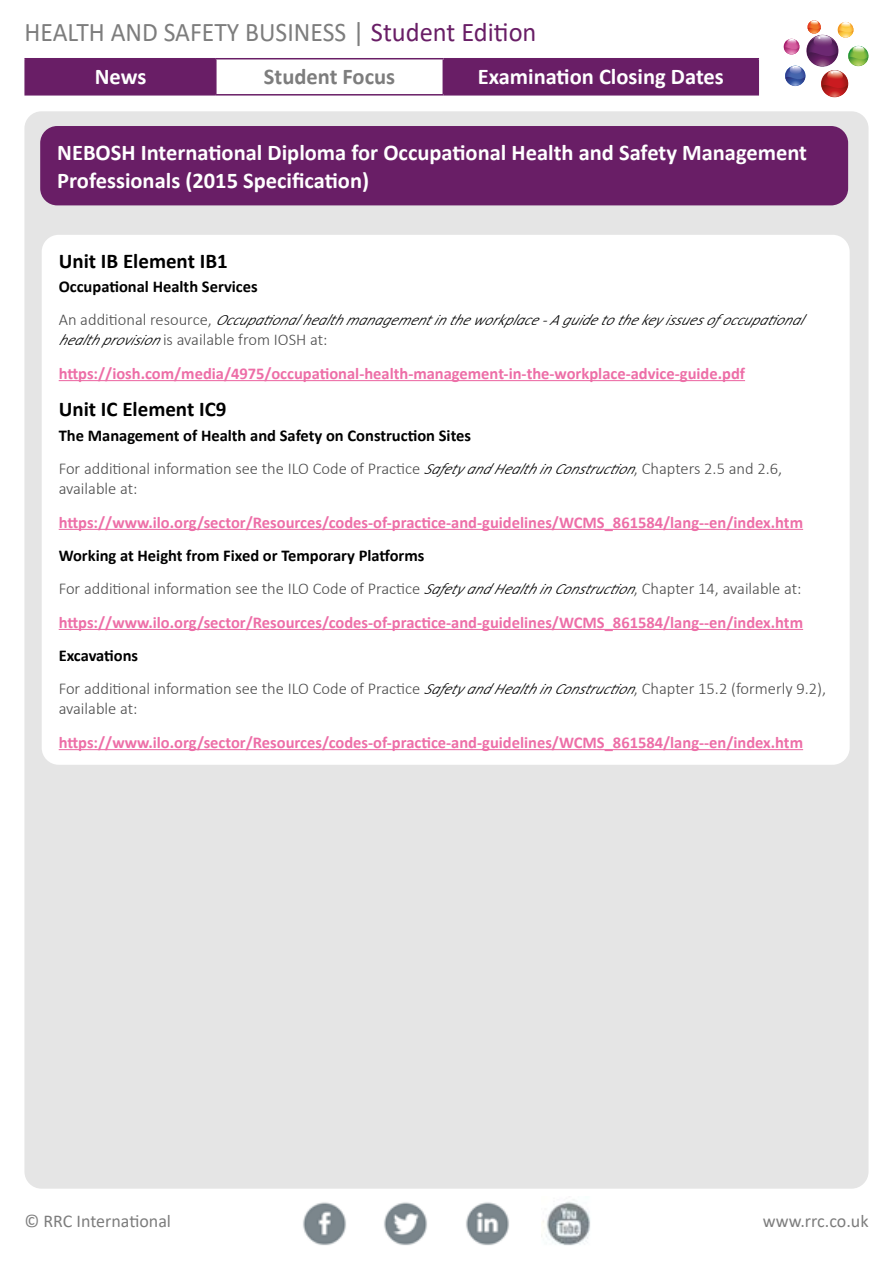
<style>
.page{position:relative;width:893px;height:1263px;background:#fff}
.page>*{position:absolute;margin:0;border:0;box-sizing:border-box;transform-origin:0 0}
.t1{font:27px "Calibri";color:#7d7d7d;scale:.95 1}
.t2{font:700 22.5px/28.5px "Calibri";color:#fff}
.t3{font:700 22.5px "Calibri";color:#7d7d7d}
.t4{font:700 21px "Calibri";color:#000}
.t5{font:18px "Calibri";color:#7d7d7d}
.t6{font:700 16.5px/33.3px "Calibri";color:#ed6ea7}
.t7{font:300 16.5px/33.3px "Calibri";color:#4b4b4b}
.t8{font:700 16.5px "Calibri";color:#000}
.t9{font:italic 300 15.75px "Calibri";color:#000}
.s1{color:#691e66}
.s2{font-style:normal;font-size:16.5px;color:#4b4b4b}
.s3{font-weight:300;font-style:italic;font-size:15.75px;color:#000}
.s4{font-weight:300;color:#4b4b4b}
.s5{font-weight:700;color:#000}
.s6{font-style:italic;font-size:15.75px;color:#000}
.s7{color:#000}
</style>
<div class="page">
<div style="left:24px;top:111px;width:844px;height:1078px;background:#e5e5e5;border-radius:17px"></div>
<div style="left:26px;top:59px;width:731px;height:35px;background:#691e66"></div>
<div style="left:216px;top:59px;width:227px;height:36px;background:#fff"></div>
<hr style="left:24px;top:58px;width:192px;height:1px;background:#691e66">
<hr style="left:24px;top:59px;width:2px;height:35px;background:#691e66">
<hr style="left:216px;top:58px;width:227px;height:1px;background:#691e66">
<hr style="left:443px;top:58px;width:316px;height:1px;background:#691e66">
<hr style="left:757px;top:59px;width:2px;height:35px;background:#691e66">
<hr style="left:24px;top:94px;width:192px;height:2px;background:#691e66">
<hr style="left:216px;top:94px;width:227px;height:2px;background:#691e66">
<hr style="left:443px;top:94px;width:316px;height:2px;background:#691e66">
<hr style="left:215px;top:59px;width:2px;height:35px;background:#691e66">
<hr style="left:443px;top:59px;width:1px;height:35px;background:#691e66">
<img style="left:784px;top:20px;width:85px;height:77px">
<img style="left:303px;top:1202px;width:43px;height:43px">
<img style="left:384px;top:1202px;width:43px;height:43px">
<img style="left:466px;top:1202px;width:43px;height:44px">
<img style="left:541px;top:1199px;width:49px;height:47px">
<div style="left:40px;top:126px;width:808px;height:79px;background:#691e66;border-radius:17px"></div>
<div style="left:42px;top:235px;width:808px;height:530px;background:#fff;border-radius:17px"></div>
<hr style="left:59px;top:380px;width:686px;height:1px;background:#ed6ea7">
<hr style="left:59px;top:529px;width:744px;height:1px;background:#ed6ea7">
<hr style="left:59px;top:629px;width:744px;height:1px;background:#ed6ea7">
<hr style="left:59px;top:749px;width:744px;height:1px;background:#ed6ea7">
<h1 class="t1" style="left:24px;top:13px;width:540px">HEALTH AND SAFETY BUSINESS | <span class="s1">Student Edition</span></h1>
<h2 class="t2" style="left:95px;top:62px;width:53px">News</h2>
<h2 class="t3" style="left:264px;top:61px;width:133px">Student Focus</h2>
<h2 class="t2" style="left:478px;top:62px;width:248px">Examination Closing Dates</h2>
<h2 class="t2" style="left:57px;top:138px;width:751px">NEBOSH International Diploma for Occupational Health and Safety Management<br>Professionals (2015 Specification)</h2>
<p class="t4" style="left:59px;top:246px;width:171px">Unit IB Element IB1</p>
<p class="t8" style="left:59px;top:275px;width:200px">Occupational Health Services</p>
<p class="t9" style="left:59px;top:310px;width:753px"><span class="s2">A n a d d i ti o n a l r e s o u r c e ,</span> Occupationalhealthmanagementintheworkplace-Aguidetothekeyissuesofoccupational</p>
<p class="t6" style="left:59px;top:323px;width:688px"><span class="s3">healthprovision</span><span class="s4">is available from IOSH at: </span>https://iosh.com/media/4975/occupational-health-management-in-the-workplace-advice-guide.pdf</p>
<p class="t4" style="left:59px;top:394px;width:169px">Unit IC Element IC9</p>
<p class="t7" style="left:59px;top:418px;width:725px"><span class="s5">The Management of Health and Safety on Construction Sites<br></span>For additional information see the ILO Code of Practice <span class="s6">SafetyandHealthinConstruction</span>, Chapters 2.5 and 2.6,</p>
<p class="t7" style="left:59px;top:472px;width:80px">available at:</p>
<p class="t6" style="left:59px;top:505px;width:746px">https://www.ilo.org/sector/Resources/codes-of-practice-and-guidelines/WCMS_861584/lang--en/index.htm</p>
<p class="t6" style="left:59px;top:538px;width:746px"><span class="s7">Working at Height from Fixed or Temporary Platforms<br></span><span class="s4">For additional information see the ILO Code of Practice</span> <span class="s3">SafetyandHealthinConstruction</span><span class="s4">, Chapter 14, available at: </span>https://www.ilo.org/sector/Resources/codes-of-practice-and-guidelines/WCMS_861584/lang--en/index.htm</p>
<p class="t7" style="left:59px;top:639px;width:769px"><span class="s5">Excavations<br></span>For additional information see the ILO Code of Practice <span class="s6">SafetyandHealthinConstruction</span>, Chapter 15.2 (formerly 9.2),</p>
<p class="t7" style="left:59px;top:692px;width:80px">available at:</p>
<p class="t6" style="left:59px;top:725px;width:746px">https://www.ilo.org/sector/Resources/codes-of-practice-and-guidelines/WCMS_861584/lang--en/index.htm</p>
<p class="t5" style="left:24px;top:1209px;width:148px">© RRC International</p>
<p class="t5" style="left:763px;top:1209px;width:107px">www.rrc.co.uk</p>
</div>
